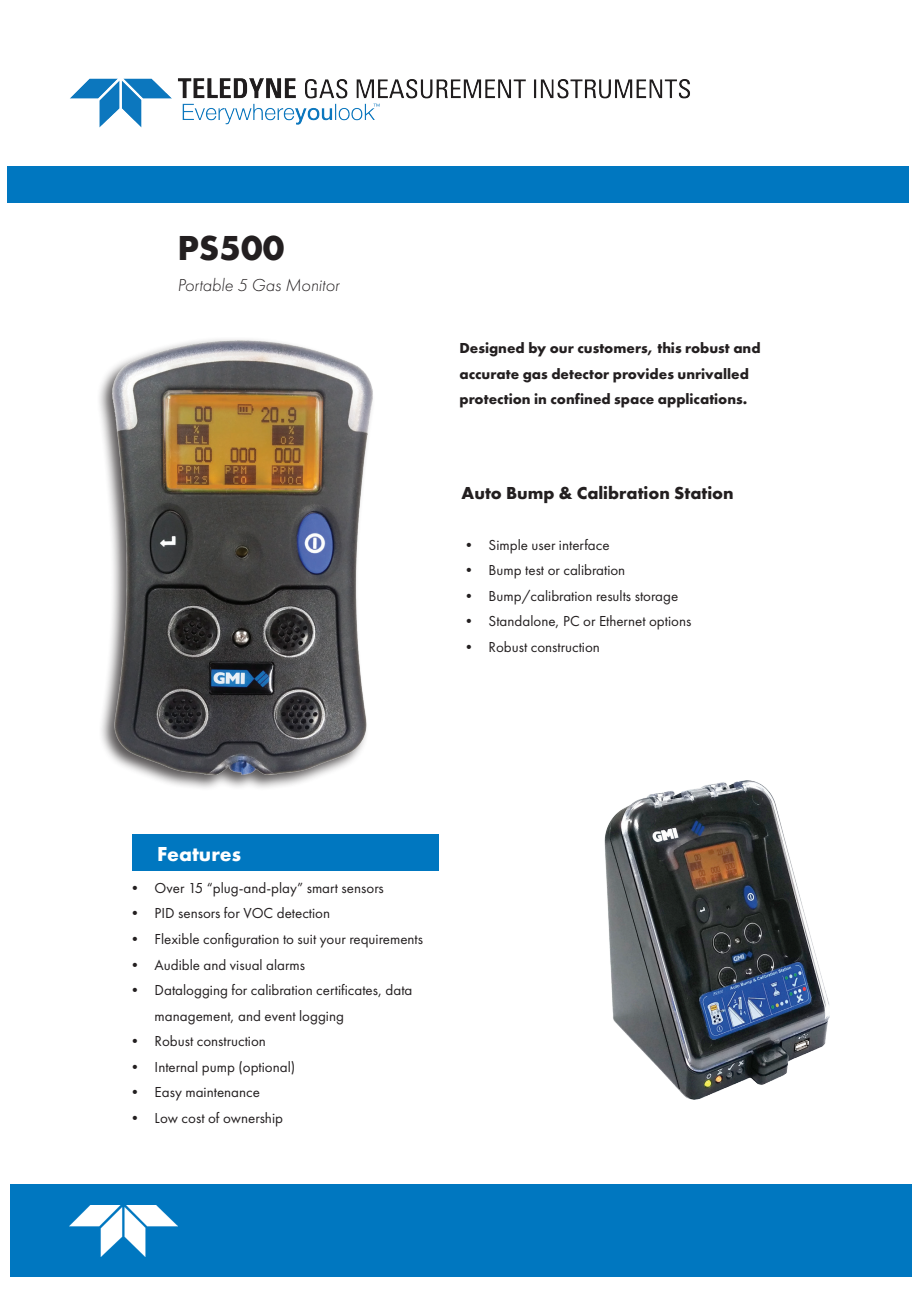
<style>
.page{position:relative;width:919px;height:1289px;background:#fff}
.page>*{position:absolute;margin:0;border:0;box-sizing:border-box;transform-origin:0 0}
.t1{font:700 36px "Futura PT";color:#231f20}
.t2{font:700 21px "Futura PT";color:#fff}
.t3{font:700 18px "Futura PT";color:#231f20}
.t4{font:italic 300 18px "Futura PT";color:#231f20}
.t5{font:15px/25.5px "Futura PT";color:#231f20}
.t6{font:700 15px/25.5px "Futura PT";color:#231f20}
</style>
<div class="page">
<div style="left:96px;top:336px;width:279px;height:455px;background:#231f20;opacity:.75"></div>
<img style="left:113px;top:340px;width:259px;height:434px">
<img style="left:604px;top:780px;width:225px;height:319px">
<div style="left:10px;top:1183px;width:902px;height:93px;background:#0077c0"></div>
<img style="left:70px;top:1205px;width:107px;height:51px">
<div style="left:8px;top:167px;width:901px;height:36px;background:#0077c0"></div>
<img style="left:70px;top:78px;width:620px;height:50px">
<div style="left:132px;top:834px;width:306px;height:36px;background:#0077c0"></div>
<h1 class="t1" style="left:177px;top:224px;width:108px">PS500</h1>
<p class="t4" style="left:177px;top:274px;width:164px">Portable 5 Gas Monitor</p>
<p class="t6" style="left:459px;top:335px;width:302px">Designed by our customers, this robust and accurate gas detector provides unrivalled protection in confined space applications.</p>
<p class="t3" style="left:461px;top:481px;width:273px">Auto Bump &amp; Calibration Station</p>
<p class="t5" style="left:461px;top:532px;width:149px">• Simple user interface</p>
<p class="t5" style="left:461px;top:557px;width:165px">• Bump test or calibration</p>
<p class="t5" style="left:461px;top:583px;width:218px">• Bump/calibration results storage</p>
<p class="t5" style="left:461px;top:608px;width:231px">• Standalone, PC or Ethernet options</p>
<p class="t5" style="left:461px;top:634px;width:140px">• Robust construction</p>
<h2 class="t2" style="left:157px;top:840px;width:86px">Features</h2>
<p class="t5" style="left:128px;top:875px;width:258px">• Over 15 “plug-and-play” smart sensors</p>
<p class="t5" style="left:128px;top:900px;width:204px">• PID sensors for VOC detection</p>
<p class="t5" style="left:128px;top:926px;width:297px">• Flexible configuration to suit your requirements</p>
<p class="t5" style="left:128px;top:951px;width:179px">• Audible and visual alarms</p>
<p class="t5" style="left:155px;top:977px;width:259px;text-indent:-27px">• Datalogging for calibration certificates, data management, and event logging</p>
<p class="t5" style="left:128px;top:1028px;width:140px">• Robust construction</p>
<p class="t5" style="left:128px;top:1053px;width:169px">• Internal pump (optional)</p>
<p class="t5" style="left:128px;top:1079px;width:134px">• Easy maintenance</p>
<p class="t5" style="left:128px;top:1104px;width:157px">• Low cost of ownership</p>
</div>
